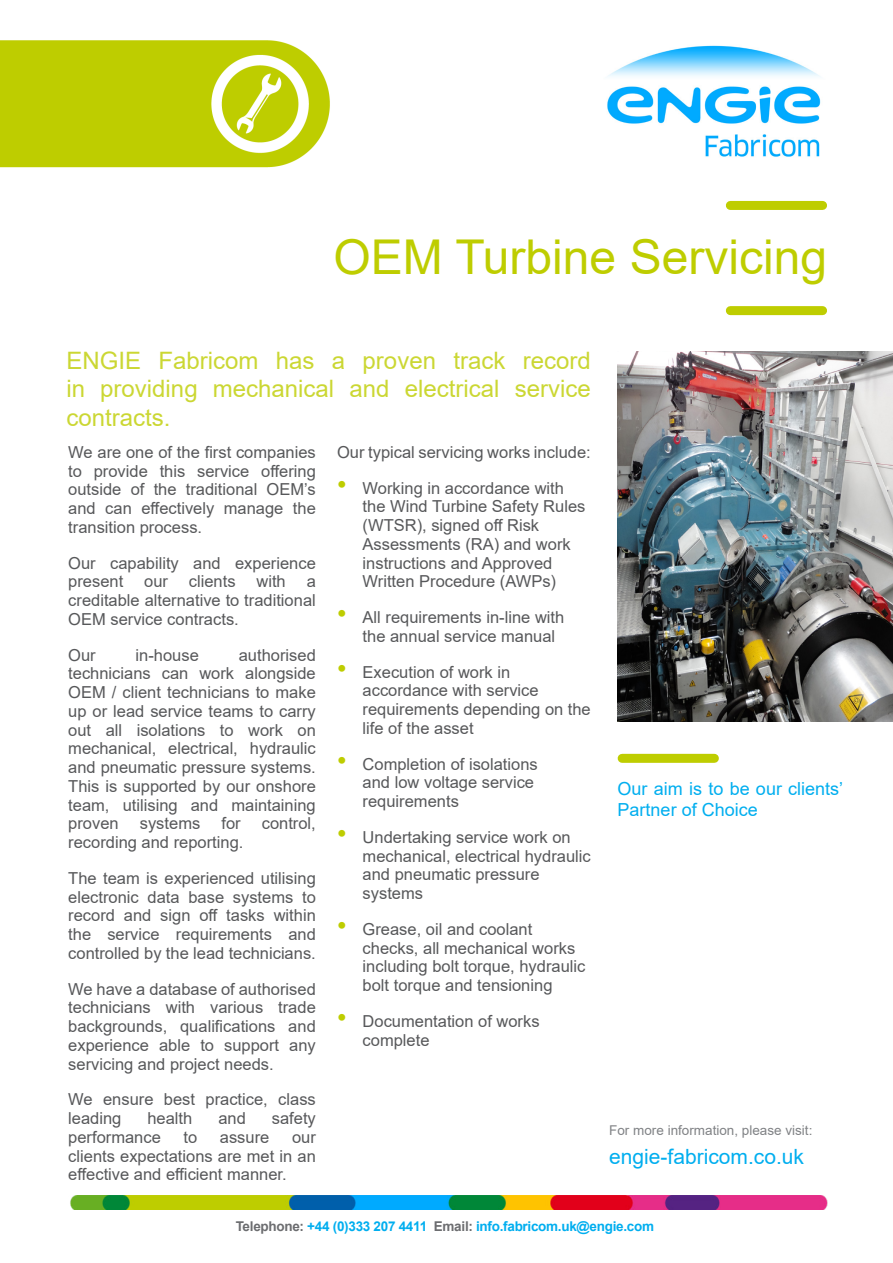
<style>
.page{position:relative;width:893px;height:1263px;background:#fff}
.page>*{position:absolute;margin:0;border:0;box-sizing:border-box;transform-origin:0 0}
.t1{font:48px "Arial";color:#becd00}
.Body_Text_renewables{font:24px/28.8px "Arial";color:#cbd733;text-align:justify}
.t2{font:21px "Arial";color:#00aeef}
.t3{font:18px/21px "Arial";color:#00aeef}
.Body_Text_renewables-2{font:16.5px/18.8px "Arial";color:#57585a}
.Contact_Deets{font:700 13.5px "Arial";letter-spacing:-.02em;color:#00aeef}
.t4{font:13.5px "Arial";color:#808285}
.s1{font-size:27px;color:#becd00}
.s2{color:#6c6d70}
</style>
<div class="page">
<img style="left:70px;top:1196px;width:758px;height:13px">
<img style="left:0;top:40px;width:330px;height:128px">
<div style="left:730px;top:201px;width:93px;height:9px;background:#becd00"></div>
<div style="left:730px;top:306px;width:93px;height:9px;background:#becd00"></div>
<div style="left:622px;top:754px;width:92px;height:9px;background:#becd00"></div>
<img style="left:607px;top:45px;width:214px;height:112px">
<img style="left:618px;top:351px;width:275px;height:371px">
<p class="t1" style="left:334px;top:224px;width:495px">OEM Turbine Servicing</p>
<p class="Body_Text_renewables" style="left:66px;top:346px;width:526px">ENGIE Fabricom has a proven track record in providing mechanical and electrical service contracts.</p>
<p class="Body_Text_renewables-2" style="left:68px;top:442px;width:249px;text-align:justify">We are one of the first companies to provide this service offering outside of the traditional OEM’s and can effectively manage the transition process.</p>
<p class="Body_Text_renewables-2" style="left:68px;top:553px;width:249px">Our capability and experience present</p>
<p class="Body_Text_renewables-2" style="left:144px;top:572px;width:25px">our</p>
<p class="Body_Text_renewables-2" style="left:189px;top:572px;width:48px">clients</p>
<p class="Body_Text_renewables-2" style="left:256px;top:572px;width:31px">with</p>
<p class="Body_Text_renewables-2" style="left:68px;top:572px;width:249px;text-align:justify;text-indent:238px">a creditable alternative to traditional OEM service contracts.</p>
<p class="Body_Text_renewables-2" style="left:68px;top:645px;width:29px">Our</p>
<p class="Body_Text_renewables-2" style="left:136px;top:645px;width:65px">in-house</p>
<p class="Body_Text_renewables-2" style="left:68px;top:645px;width:249px;text-align:justify;text-indent:171px">authorised technicians can work alongside OEM / client technicians to make up or lead service teams to carry out all isolations to work on mechanical, electrical, hydraulic and pneumatic pressure systems.<br>This is supported by our onshore team, utilising and maintaining proven</p>
<p class="Body_Text_renewables-2" style="left:140px;top:814px;width:62px">systems</p>
<p class="Body_Text_renewables-2" style="left:221px;top:814px;width:21px">for</p>
<p class="Body_Text_renewables-2" style="left:262px;top:814px;width:56px">control,</p>
<p class="Body_Text_renewables-2" style="left:68px;top:833px;width:177px">recording and reporting.</p>
<p class="Body_Text_renewables-2" style="left:68px;top:869px;width:249px;text-align:justify">The team is experienced utilising electronic data base systems to record and sign off tasks within the service requirements and controlled by the lead technicians.</p>
<p class="Body_Text_renewables-2" style="left:68px;top:979px;width:249px;text-align:justify">We have a database of authorised technicians with various trade backgrounds, qualifications and experience able to support any servicing and project needs.</p>
<p class="Body_Text_renewables-2" style="left:68px;top:1090px;width:249px">We ensure best practice, class leading</p>
<p class="Body_Text_renewables-2" style="left:147px;top:1109px;width:46px">health</p>
<p class="Body_Text_renewables-2" style="left:218px;top:1109px;width:29px">and</p>
<p class="Body_Text_renewables-2" style="left:272px;top:1109px;width:46px">safety</p>
<p class="Body_Text_renewables-2" style="left:68px;top:1128px;width:94px">performance</p>
<p class="Body_Text_renewables-2" style="left:183px;top:1128px;width:15px">to</p>
<p class="Body_Text_renewables-2" style="left:220px;top:1128px;width:51px">assure</p>
<p class="Body_Text_renewables-2" style="left:68px;top:1128px;width:249px;text-align:justify;text-indent:224px">our clients expectations are met in an effective and efficient manner.</p>
<p class="Body_Text_renewables-2" style="left:337px;top:442px;width:255px">Our typical servicing works include:</p>
<p class="Body_Text_renewables-2" style="left:363px;top:478px;width:224px;text-indent:-26px"><span class="s1">•</span> Working in accordance with the Wind Turbine Safety Rules (WTSR), signed off Risk<br>Assessments (RA) and work instructions and Approved<br>Written Procedure (AWPs)</p>
<p class="Body_Text_renewables-2" style="left:363px;top:608px;width:203px;text-indent:-26px"><span class="s1">•</span> All requirements in-line with the annual service manual</p>
<p class="Body_Text_renewables-2" style="left:363px;top:662px;width:230px;text-indent:-26px"><span class="s1">•</span> Execution of work in accordance with service requirements depending on the life of the asset</p>
<p class="Body_Text_renewables-2" style="left:363px;top:754px;width:177px;text-indent:-26px"><span class="s1">•</span> Completion of isolations and low voltage service requirements</p>
<p class="Body_Text_renewables-2" style="left:363px;top:828px;width:230px;text-indent:-26px"><span class="s1">•</span> Undertaking service work on mechanical, electrical hydraulic and pneumatic pressure systems</p>
<p class="Body_Text_renewables-2" style="left:363px;top:920px;width:224px;text-indent:-26px"><span class="s1">•</span> Grease, oil and coolant checks, all mechanical works including bolt torque, hydraulic bolt torque and tensioning</p>
<p class="Body_Text_renewables-2" style="left:363px;top:1012px;width:178px;text-indent:-26px"><span class="s1">•</span> Documentation of works complete</p>
<p class="t3" style="left:618px;top:778px;width:227px">Our aim is to be our clients’<br>Partner of Choice</p>
<p class="t4" style="left:609px;top:1121px;width:205px">For more information, please visit:</p>
<p class="t2" style="left:609px;top:1142px;width:196px">engie-fabricom.co.uk</p>
<p class="Contact_Deets" style="left:236px;top:1216px;width:420px"><span class="s2">Telephone:</span> +44 (0)333 207 4411 <span class="s2">Email:</span> info.fabricom.uk@engie.com</p>
</div>
